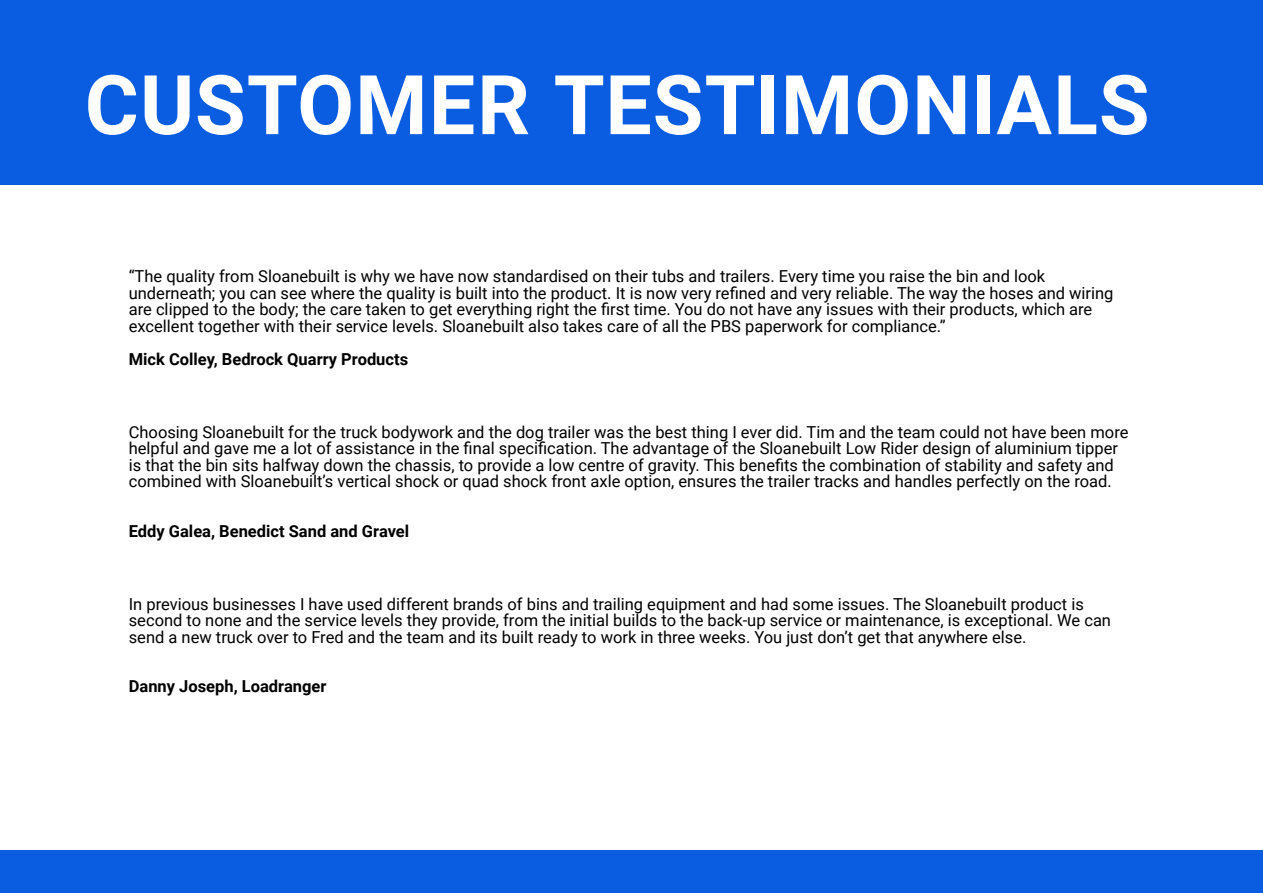
<style>
.page{position:relative;width:1263px;height:893px;background:#fff}
.page>*{position:absolute;margin:0;border:0;box-sizing:border-box;transform-origin:0 0}
.t1{font:700 82.5px "Roboto";letter-spacing:.015em;color:#fff}
.t2{font:16.5px/16.5px "Roboto";color:#000}
.t3{font:700 16.5px "Roboto";color:#000}
</style>
<div class="page">
<div style="left:0;top:0;width:1263px;height:185px;background:#0a5ce1"></div>
<div style="left:0;top:850px;width:1263px;height:43px;background:#0a5ce1"></div>
<h1 class="t1" style="left:85px;top:47px;width:1066px">CUSTOMER TESTIMONIALS</h1>
<p class="t2" style="left:129px;top:268px;width:986px">“The quality from Sloanebuilt is why we have now standardised on their tubs and trailers. Every time you raise the bin and look underneath; you can see where the quality is built into the product. It is now very refined and very reliable. The way the hoses and wiring are clipped to the body; the care taken to get everything right the first time. You do not have any issues with their products, which are excellent together with their service levels. Sloanebuilt also takes care of all the PBS paperwork for compliance.”</p>
<p class="t3" style="left:129px;top:347px;width:281px">Mick Colley, Bedrock Quarry Products</p>
<p class="t2" style="left:129px;top:423px;width:1001px">Choosing Sloanebuilt for the truck bodywork and the dog trailer was the best thing I ever did. Tim and the team could not have been more helpful and gave me a lot of assistance in the final specification. The advantage of the Sloanebuilt Low Rider design of aluminium tipper is that the bin sits halfway down the chassis, to provide a low centre of gravity. This benefits the combination of stability and safety and combined with Sloanebuilt’s vertical shock or quad shock front axle option, ensures the trailer tracks and handles perfectly on the road.</p>
<p class="t3" style="left:129px;top:519px;width:282px">Eddy Galea, Benedict Sand and Gravel</p>
<p class="t2" style="left:129px;top:595px;width:984px">In previous businesses I have used different brands of bins and trailing equipment and had some issues. The Sloanebuilt product is second to none and the service levels they provide, from the initial builds to the back-up service or maintenance, is exceptional. We can send a new truck over to Fred and the team and its built ready to work in three weeks. You just don’t get that anywhere else.</p>
<p class="t3" style="left:129px;top:675px;width:199px">Danny Joseph, Loadranger</p>
</div>
